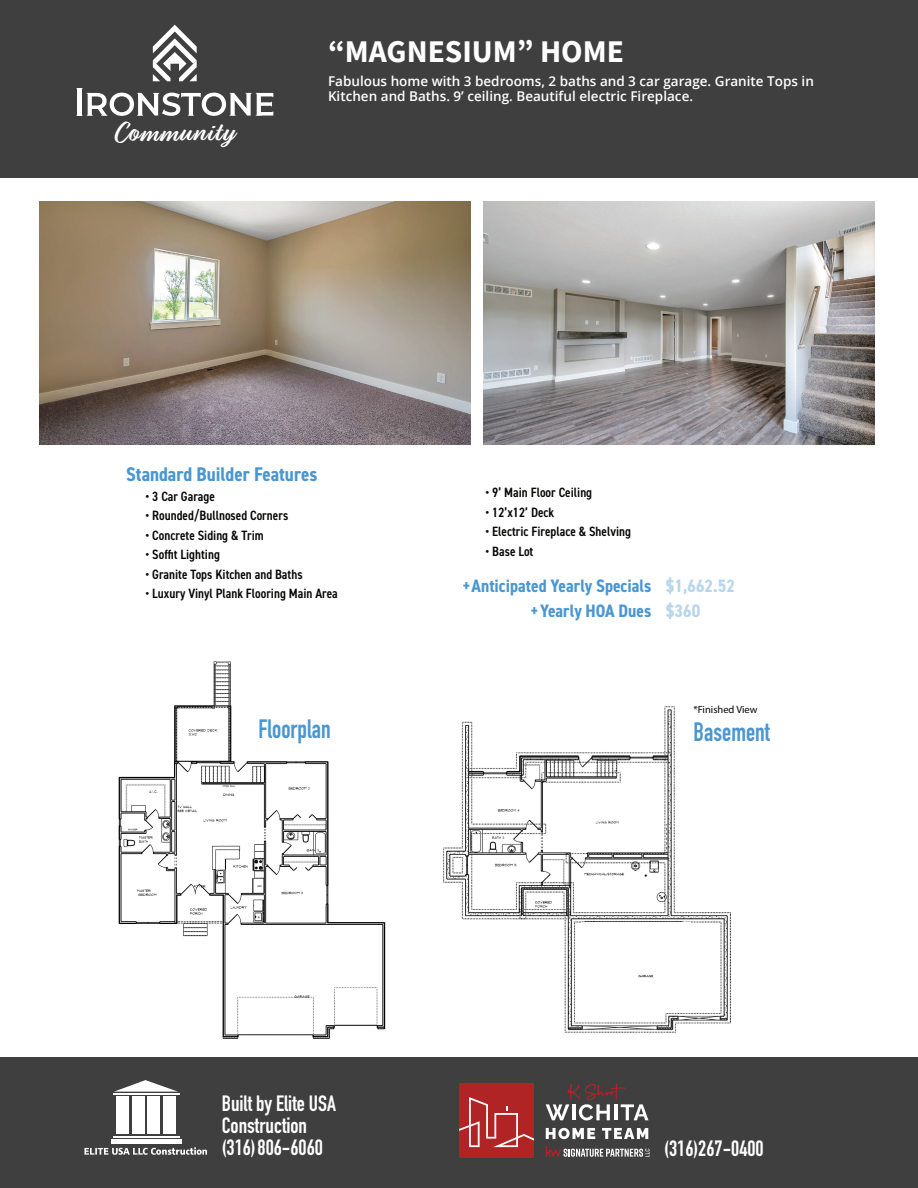
<style>
.page{position:relative;width:918px;height:1188px;background:#fff}
.page>*{position:absolute;margin:0;border:0;box-sizing:border-box;transform-origin:0 0}
.t1{font:700 31.5px "Source Sans Pro";color:#fff}
.t2{font:700 28.35px "Relation";color:#fff}
.t3{font:700 26.25px "DIN Condensed";color:#4a96d1;scale:.95 1}
.t4{font:700 21.9px/21.9px "DIN Condensed";color:#fff}
.t5{font:700 condensed 19.8px "DIN2014";color:#4a96d1}
.t6{font:700 condensed 18px/25.5px "DIN2014";color:#4a96d1}
.t7{font:600 condensed 13.5px "DIN2014";color:#050504}
.t8{font:600 13.5px/15px "Open Sans";color:#fff}
.t9{font:10.5px "Myriad Pro";color:#050504}
.s1{color:rgb(74 150 209/.4)}
</style>
<div class="page">
<div style="left:0;top:1058px;width:918px;height:130px;background:#3f3f40"></div>
<div style="left:0;top:0;width:918px;height:178px;background:#3f3f40"></div>
<img style="left:39px;top:201px;width:432px;height:243px">
<img style="left:483px;top:201px;width:391px;height:243px">
<svg style="left:76px;top:88px;width:197px;height:28px"></svg>
<svg style="left:153px;top:25px;width:44px;height:56px"></svg>
<svg style="left:84px;top:1147px;width:123px;height:8px"></svg>
<div style="left:111px;top:1139px;width:70px;height:5px;background:#fff"></div>
<hr style="left:113px;top:1136px;width:66px;height:2px;background:#fff">
<hr style="left:113px;top:1093px;width:66px;height:2px;background:#fff">
<div style="left:116px;top:1096px;width:13px;height:38px;background:#fff"></div>
<div style="left:132px;top:1096px;width:12px;height:38px;background:#fff"></div>
<div style="left:148px;top:1096px;width:12px;height:38px;background:#fff"></div>
<div style="left:164px;top:1096px;width:12px;height:38px;background:#fff"></div>
<svg style="left:114px;top:1080px;width:64px;height:12px"></svg>
<svg style="left:546px;top:1128px;width:49px;height:11px"></svg>
<svg style="left:602px;top:1128px;width:46px;height:11px"></svg>
<div style="left:459px;top:1083px;width:75px;height:75px;background:#b12426"></div>
<svg style="left:459px;top:1097px;width:75px;height:50px"></svg>
<svg style="left:546px;top:1084px;width:103px;height:36px"></svg>
<svg style="left:546px;top:1146px;width:104px;height:11px"></svg>
<img style="left:443px;top:706px;width:287px;height:327px">
<div style="left:582px;top:922px;width:108px;height:47px;background:#fff"></div>
<img style="left:118px;top:661px;width:268px;height:377px">
<div style="left:252px;top:931px;width:109px;height:48px;background:#fff"></div>
<h1 class="t1" style="left:328px;top:30px;width:298px">“MAGNESIUM” HOME</h1>
<h2 class="t2" style="left:114px;top:119px;width:119px;rotate:-2deg">Community</h2>
<p class="t8" style="left:328px;top:74px;width:487px">Fabulous home with 3 bedrooms, 2 baths and 3 car garage. Granite Tops in<br>Kitchen and Baths. 9’ ceiling. Beautiful electric Fireplace.</p>
<h3 class="t5" style="left:126px;top:461px;width:193px">Standard Builder Features</h3>
<p class="t7" style="left:146px;top:487px;width:71px">• 3 Car Garage</p>
<p class="t7" style="left:146px;top:507px;width:144px">• Rounded/Bullnosed Corners</p>
<p class="t7" style="left:146px;top:526px;width:120px">• Concrete Siding &amp; Trim</p>
<p class="t7" style="left:146px;top:546px;width:76px">• Soffit Lighting</p>
<p class="t7" style="left:146px;top:565px;width:159px">• Granite Tops Kitchen and Baths</p>
<p class="t7" style="left:146px;top:585px;width:194px">• Luxury Vinyl Plank Flooring Main Area</p>
<p class="t7" style="left:486px;top:484px;width:108px">• 9’ Main Floor Ceiling</p>
<p class="t7" style="left:486px;top:503px;width:70px">• 12’x12’ Deck</p>
<p class="t7" style="left:486px;top:523px;width:147px">• Electric Fireplace &amp; Shelving</p>
<p class="t7" style="left:486px;top:542px;width:49px">• Base Lot</p>
<h3 class="t6" style="left:530px;top:573px;width:206px;text-indent:-68px">+Anticipated Yearly Specials <span class="s1">$1,662.52 </span>+Yearly HOA Dues <span class="s1">$360</span></h3>
<p class="t9" style="left:693px;top:703px;width:66px">*Finished View</p>
<h3 class="t3" style="left:258px;top:711px;width:78px">Floorplan</h3>
<h3 class="t3" style="left:694px;top:714px;width:82px">Basement</h3>
<h3 class="t4" style="left:222px;top:1093px;width:116px">Built by Elite USA<br>Construction (316)806-6060</h3>
<h3 class="t4" style="left:664px;top:1138px;width:101px">(316)267-0400</h3>
</div>
